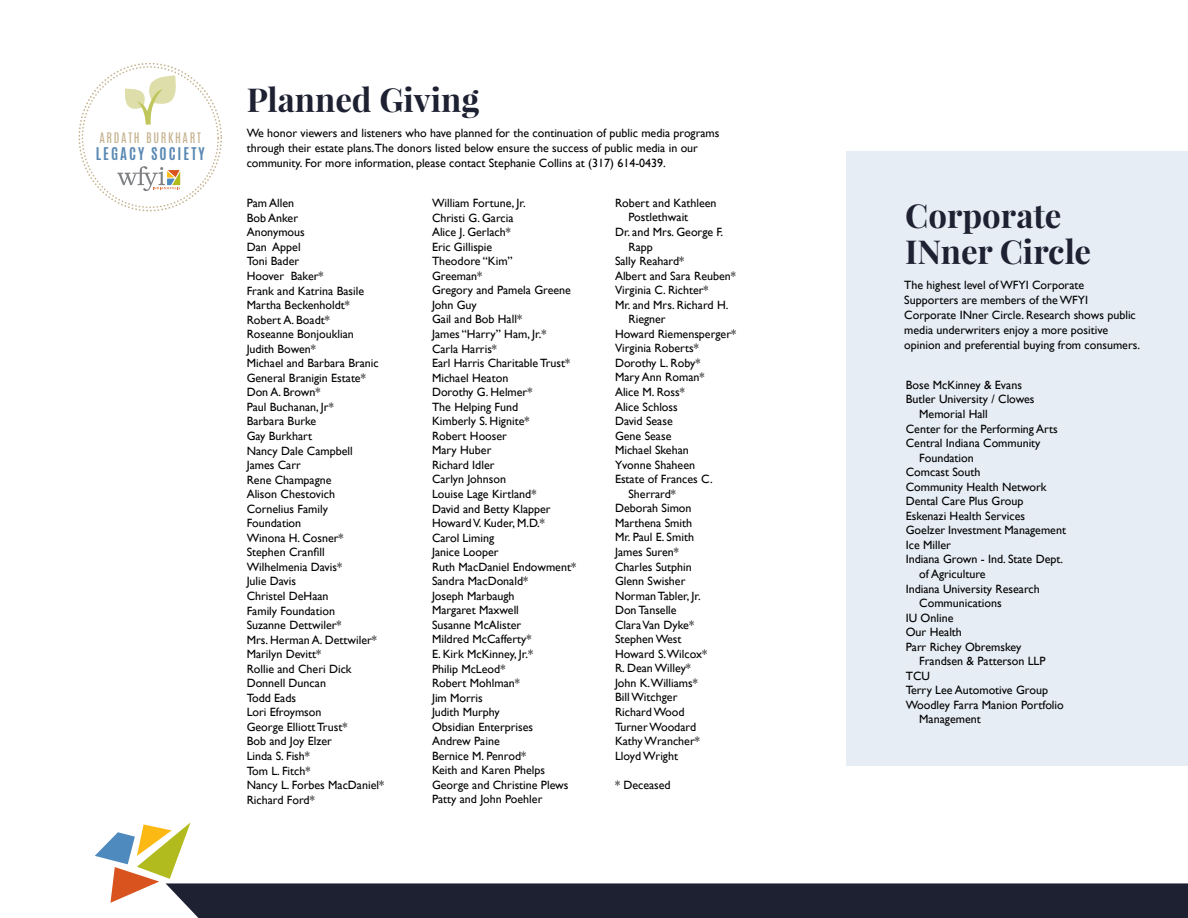
<style>
.page{position:relative;width:1188px;height:918px;background:#fff}
.page>*{position:absolute;margin:0;border:0;box-sizing:border-box;transform-origin:0 0}
.t1{font:700 33px/36px "Playfair Display";color:#1d2131}
.t2{font:700 14.7px "Antonio";letter-spacing:.14em;color:#5b89b4}
.t3{font:12.15px "Antonio";letter-spacing:.14em;color:#c5b38f}
.t4{font:12px/14.5px "Gill Sans";color:#000}
</style>
<div class="page">
<svg style="left:95px;top:822px;width:1093px;height:96px"></svg>
<svg style="left:124px;top:75px;width:52px;height:50px"></svg>
<svg style="left:117px;top:166px;width:63px;height:25px"></svg>
<div style="left:847px;top:152px;width:341px;height:614px;background:#e6edf4"></div>
<p class="t3" style="left:99px;top:129px;width:103px">ARDATH BURKHART</p>
<p class="t2" style="left:96px;top:143px;width:110px">LEGACY SOCIETY</p>
<h1 class="t1" style="left:247px;top:82px;width:234px">Planned Giving</h1>
<p class="t4" style="left:247px;top:125px;width:474px;line-height:15px">We honor viewers and listeners who have planned for the continuation of public media programs through their estate plans.The donors listed below ensure the success of public media in our community. For more information, please contact Stephanie Collins at (317) 614-0439.</p>
<p class="t4" style="left:432px;top:196px;width:146px">William Fortune, Jr.<br>Christi G. Garcia<br>Alice J. Gerlach*<br>Eric Gillispie<br>Theodore “Kim”<br>Greeman*<br>Gregory and Pamela Greene<br>John Guy<br>Gail and Bob Hall*<br>James “Harry” Ham, Jr.*<br>Carla Harris*<br>Earl Harris Charitable Trust*<br>Michael Heaton<br>Dorothy G. Helmer*<br>The Helping Fund<br>Kimberly S. Hignite*<br>Robert Hooser<br>Mary Huber<br>Richard Idler<br>Carlyn Johnson<br>Louise Lage Kirtland*<br>David and Betty Klapper<br>Howard V. Kuder, M.D.*<br>Carol Liming<br>Janice Looper<br>Ruth MacDaniel Endowment*<br>Sandra MacDonald*<br>Joseph Marbaugh<br>Margaret Maxwell<br>Susanne McAlister<br>Mildred McCafferty*<br>E. Kirk McKinney, Jr.*<br>Philip McLeod*<br>Robert Mohlman*<br>Jim Morris<br>Judith Murphy<br>Obsidian Enterprises<br>Andrew Paine<br>Bernice M. Penrod*<br>Keith and Karen Phelps<br>George and Christine Plews<br>Patty and John Poehler</p>
<p class="t4" style="left:615px;top:195px;width:103px">Robert and Kathleen</p>
<p class="t4" style="left:247px;top:196px;width:139px">Pam Allen<br>Bob Anker<br>Anonymous<br>Dan Appel<br>Toni Bader<br>Hoover Baker*<br>Frank and Katrina Basile<br>Martha Beckenholdt*<br>Robert A. Boadt*<br>Roseanne Bonjouklian<br>Judith Bowen*<br>Michael and Barbara Branic<br>General Branigin Estate*<br>Don A. Brown*<br>Paul Buchanan, Jr*<br>Barbara Burke<br>Gay Burkhart<br>Nancy Dale Campbell<br>James Carr<br>Rene Champagne<br>Alison Chestovich<br>Cornelius Family<br>Foundation<br>Winona H. Cosner*<br>Stephen Cranfill<br>Wilhelmenia Davis*<br>Julie Davis<br>Christel DeHaan<br>Family Foundation<br>Suzanne Dettwiler*<br>Mrs. Herman A. Dettwiler*<br>Marilyn Devitt*<br>Rollie and Cheri Dick<br>Donnell Duncan<br>Todd Eads<br>Lori Efroymson<br>George Elliott Trust*<br>Bob and Joy Elzer<br>Linda S. Fish*<br>Tom L. Fitch*<br>Nancy L. Forbes MacDaniel*<br>Richard Ford*</p>
<p class="t4" style="left:629px;top:210px;width:61px">Postlethwait</p>
<p class="t4" style="left:615px;top:225px;width:110px">Dr. and Mrs. George F.</p>
<p class="t4" style="left:629px;top:239px;width:26px">Rapp</p>
<p class="t4" style="left:615px;top:254px;width:71px">Sally Reahard*</p>
<p class="t4" style="left:615px;top:268px;width:122px">Albert and Sara Reuben*</p>
<p class="t4" style="left:615px;top:283px;width:95px">Virginia C. Richter*</p>
<p class="t4" style="left:615px;top:297px;width:115px">Mr. and Mrs. Richard H.</p>
<p class="t4" style="left:629px;top:312px;width:39px">Riegner</p>
<p class="t4" style="left:615px;top:326px;width:123px">Howard Riemensperger*</p>
<p class="t4" style="left:615px;top:341px;width:85px">Virginia Roberts*</p>
<p class="t4" style="left:615px;top:355px;width:87px">Dorothy L. Roby*</p>
<p class="t4" style="left:615px;top:370px;width:91px">Mary Ann Roman*</p>
<p class="t4" style="left:615px;top:385px;width:71px">Alice M. Ross*</p>
<p class="t4" style="left:615px;top:399px;width:64px">Alice Schloss</p>
<p class="t4" style="left:615px;top:414px;width:59px">David Sease</p>
<p class="t4" style="left:615px;top:428px;width:58px">Gene Sease</p>
<p class="t4" style="left:615px;top:443px;width:75px">Michael Skehan</p>
<p class="t4" style="left:615px;top:457px;width:82px">Yvonne Shaheen</p>
<p class="t4" style="left:615px;top:472px;width:99px">Estate of Frances C.</p>
<p class="t4" style="left:629px;top:486px;width:49px">Sherrard*</p>
<p class="t4" style="left:615px;top:501px;width:78px">Deborah Simon</p>
<p class="t4" style="left:615px;top:515px;width:79px">Marthena Smith</p>
<p class="t4" style="left:615px;top:530px;width:81px">Mr. Paul E. Smith</p>
<p class="t4" style="left:615px;top:545px;width:65px">James Suren*</p>
<p class="t4" style="left:615px;top:559px;width:78px">Charles Sutphin</p>
<p class="t4" style="left:615px;top:574px;width:72px">Glenn Swisher</p>
<p class="t4" style="left:615px;top:588px;width:87px">Norman Tabler, Jr.</p>
<p class="t4" style="left:615px;top:603px;width:63px">Don Tanselle</p>
<p class="t4" style="left:615px;top:617px;width:81px">Clara Van Dyke*</p>
<p class="t4" style="left:615px;top:632px;width:68px">Stephen West</p>
<p class="t4" style="left:615px;top:646px;width:94px">Howard S.Wilcox*</p>
<p class="t4" style="left:615px;top:661px;width:77px">R. Dean Willey*</p>
<p class="t4" style="left:615px;top:675px;width:84px">John K.Williams*</p>
<p class="t4" style="left:615px;top:690px;width:64px">Bill Witchger</p>
<p class="t4" style="left:615px;top:705px;width:71px">Richard Wood</p>
<p class="t4" style="left:615px;top:719px;width:83px">Turner Woodard</p>
<p class="t4" style="left:615px;top:734px;width:86px">Kathy Wrancher*</p>
<p class="t4" style="left:615px;top:748px;width:65px">Lloyd Wright</p>
<p class="t4" style="left:615px;top:777px;width:57px">* Deceased</p>
<h1 class="t1" style="left:905px;top:197px;width:188px">Corporate<br>INner Circle</h1>
<p class="t4" style="left:904px;top:277px;width:237px;line-height:15px">The highest level of WFYI Corporate Supporters are members of the WFYI Corporate INner Circle. Research shows public media underwriters enjoy a more positive opinion and preferential buying from consumers.</p>
<p class="t4" style="left:906px;top:377px;width:118px">Bose McKinney &amp; Evans</p>
<p class="t4" style="left:906px;top:392px;width:130px">Butler University / Clowes</p>
<p class="t4" style="left:919px;top:407px;width:70px">Memorial Hall</p>
<p class="t4" style="left:906px;top:421px;width:154px">Center for the Performing Arts</p>
<p class="t4" style="left:906px;top:436px;width:136px">Central Indiana Community</p>
<p class="t4" style="left:919px;top:450px;width:56px">Foundation</p>
<p class="t4" style="left:906px;top:465px;width:76px">Comcast South</p>
<p class="t4" style="left:906px;top:479px;width:142px">Community Health Network</p>
<p class="t4" style="left:906px;top:494px;width:119px">Dental Care Plus Group</p>
<p class="t4" style="left:906px;top:508px;width:121px">Eskenazi Health Services</p>
<p class="t4" style="left:906px;top:523px;width:162px">Goelzer Investment Management</p>
<p class="t4" style="left:906px;top:537px;width:47px">Ice Miller</p>
<p class="t4" style="left:906px;top:552px;width:159px">Indiana Grown - Ind. State Dept.</p>
<p class="t4" style="left:919px;top:567px;width:68px">of Agriculture</p>
<p class="t4" style="left:906px;top:581px;width:135px">Indiana University Research</p>
<p class="t4" style="left:919px;top:596px;width:84px">Communications</p>
<p class="t4" style="left:906px;top:610px;width:49px">IU Online</p>
<p class="t4" style="left:906px;top:625px;width:58px">Our Health</p>
<p class="t4" style="left:906px;top:639px;width:117px">Parr Richey Obremskey</p>
<p class="t4" style="left:919px;top:654px;width:128px">Frandsen &amp; Patterson LLP</p>
<p class="t4" style="left:906px;top:668px;width:26px">TCU</p>
<p class="t4" style="left:906px;top:683px;width:144px">Terry Lee Automotive Group</p>
<p class="t4" style="left:906px;top:697px;width:160px">Woodley Farra Manion Portfolio</p>
<p class="t4" style="left:919px;top:712px;width:63px">Management</p>
</div>
